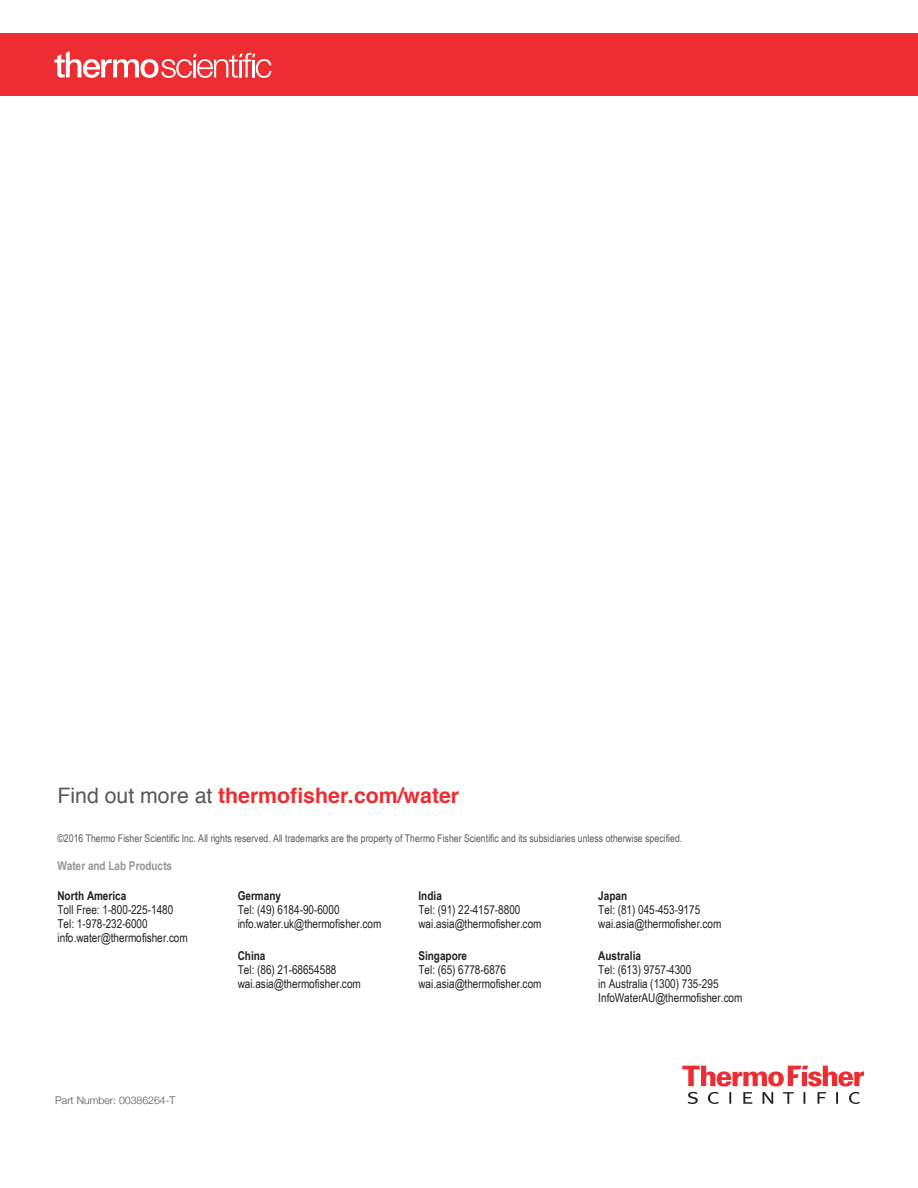
<style>
.page{position:relative;width:918px;height:1188px;background:#fff}
.page>*{position:absolute;margin:0;border:0;box-sizing:border-box;transform-origin:0 0}
.t1{font:700 21.3px "Helvetica";color:#ee2d32}
.t2{font:12.15px/14.1px "Arial Narrow";letter-spacing:.005em;color:#231f20}
.t3{font:700 12.15px "Arial Narrow";letter-spacing:.005em;color:#231f20}
.t4{font:700 12.15px "Arial Narrow";letter-spacing:-.005em;color:#939598}
.t5{font:10.5px "Arial Narrow";letter-spacing:.005em;color:#57585a}
.t6{font:300 10.5px "Helvetica Neue";color:#515357}
.s1{font-weight:400;color:#57585a}
</style>
<div class="page">
<div style="left:0;top:33px;width:918px;height:63px;background:#ee2d33"></div>
<svg style="left:54px;top:51px;width:217px;height:27px"></svg>
<svg style="left:682px;top:1066px;width:182px;height:38px"></svg>
<h1 class="t1" style="left:57px;top:778px;width:403px"><span class="s1">Find out more at</span> thermofisher.com/water</h1>
<p class="t5" style="left:57px;top:830px;width:626px">©2016 Thermo Fisher Scientific Inc. All rights reserved. All trademarks are the property of Thermo Fisher Scientific and its subsidiaries unless otherwise specified.</p>
<p class="t4" style="left:57px;top:856px;width:116px">Water and Lab Products</p>
<p class="t3" style="left:57px;top:886px;width:70px">North America</p>
<p class="t2" style="left:57px;top:902px;width:132px">Toll Free: 1-800-225-1480<br>Tel: 1-978-232-6000 info.water@thermofisher.com</p>
<p class="t3" style="left:238px;top:886px;width:45px">Germany</p>
<p class="t2" style="left:238px;top:902px;width:145px">Tel: (49) 6184-90-6000 info.water.uk@thermofisher.com</p>
<p class="t3" style="left:418px;top:886px;width:25px">India</p>
<p class="t2" style="left:418px;top:902px;width:125px">Tel: (91) 22-4157-8800 wai.asia@thermofisher.com</p>
<p class="t3" style="left:598px;top:886px;width:30px">Japan</p>
<p class="t2" style="left:598px;top:902px;width:125px">Tel: (81) 045-453-9175 wai.asia@thermofisher.com</p>
<p class="t6" style="left:55px;top:1092px;width:122px">Part Number: 00386264-T</p>
<p class="t3" style="left:238px;top:947px;width:29px">China</p>
<p class="t2" style="left:238px;top:962px;width:125px">Tel: (86) 21-68654588 wai.asia@thermofisher.com</p>
<p class="t3" style="left:418px;top:947px;width:50px">Singapore</p>
<p class="t2" style="left:418px;top:962px;width:125px">Tel: (65) 6778-6876 wai.asia@thermofisher.com</p>
<p class="t3" style="left:598px;top:947px;width:44px">Australia</p>
<p class="t2" style="left:598px;top:962px;width:146px">Tel: (613) 9757-4300<br>in Australia (1300) 735-295<br>InfoWaterAU@thermofisher.com</p>
</div>
